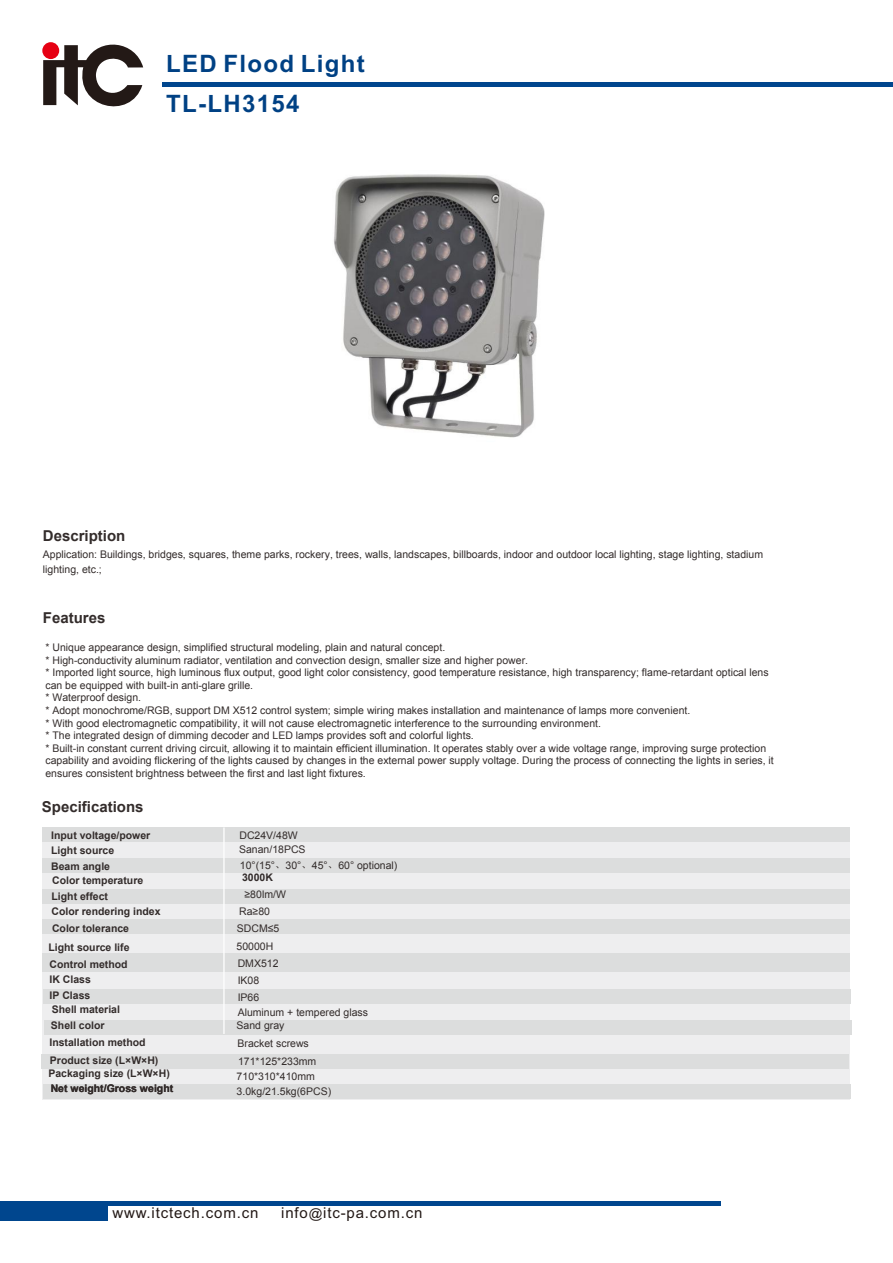
<style>
.page{position:relative;width:893px;height:1263px;background:#fff}
.page>*{position:absolute;margin:0;border:0;box-sizing:border-box;transform-origin:0 0}
.t1{font:700 24px "Arial";letter-spacing:.055em;color:#004184}
.t2{font:15px "Arial";letter-spacing:.055em;color:#231916}
.t3{font:700 15px "Arial";color:#332c2b}
.t4{font:10.5px/12.6px "Arial";color:#332c2b}
.t5{font:700 10.5px/15px "Arial";color:#332c2b}
.t6{font:10.5px/11.9px "Arial";color:#322c2b}
.t7{font:700 10.5px "Arial";color:#322b2a}
.t8{font:10.5px/17.4px "Arial";color:#322b2a}
.t9{font:700 10.5px "Arial";color:#322c2b}
.s1{font-family:"Adobe Song Std";font-weight:300}
.s2{font-weight:700;color:#322b2a}
.s3{font-size:13.5px}
</style>
<div class="page">
<hr style="left:0;top:1202px;width:720px;height:4px;background:#00468e">
<div style="left:0;top:1202px;width:108px;height:18px;background:#00468e"></div>
<hr style="left:163px;top:82px;width:730px;height:4px;background:#00468e">
<svg style="left:43px;top:42px;width:100px;height:65px"></svg>
<img style="left:334px;top:174px;width:211px;height:264px">
<div style="left:42px;top:828px;width:808px;height:271px;background:#eeeeef"></div>
<div style="left:42px;top:827px;width:807px;height:15px;background:#dcdddd"></div>
<div style="left:42px;top:858px;width:807px;height:15px;background:#dcdddd"></div>
<div style="left:42px;top:888px;width:807px;height:15px;background:#dcdddd"></div>
<div style="left:42px;top:919px;width:808px;height:15px;background:#dcdddd"></div>
<div style="left:42px;top:954px;width:807px;height:18px;background:#dcdddd"></div>
<div style="left:43px;top:989px;width:808px;height:15px;background:#dcdddd"></div>
<div style="left:44px;top:1020px;width:808px;height:15px;background:#dcdddd"></div>
<hr style="left:223px;top:827px;width:2px;height:207px;background:#fefefe">
<div style="left:42px;top:1054px;width:807px;height:15px;background:#dcdddd"></div>
<div style="left:43px;top:1084px;width:808px;height:15px;background:#dcdddd"></div>
<h1 class="t1" style="left:166px;top:54px;width:200px">LED Flood Light</h1>
<h1 class="t1" style="left:166px;top:95px;width:135px">TL-LH3154</h1>
<h2 class="t3" style="left:43px;top:526px;width:84px">Description</h2>
<p class="t4" style="left:43px;top:547px;width:722px;line-height:15.1px">Application: Buildings, bridges, squares, theme parks, rockery, trees, walls, landscapes, billboards, indoor and outdoor local lighting, stage lighting, stadium lighting, etc.;</p>
<h2 class="t3" style="left:43px;top:608px;width:64px">Features</h2>
<p class="t4" style="left:45px;top:641px;width:730px">* Unique appearance design, simplified structural modeling, plain and natural concept.<br>* High-conductivity aluminum radiator, ventilation and convection design, smaller size and higher power.<br>* Imported light source, high luminous flux output, good light color consistency, good temperature resistance, high transparency; flame-retardant optical lens can be equipped with built-in anti-glare grille.<br>* Waterproof design.<br>* Adopt monochrome/RGB, support DM X512 control system; simple wiring makes installation and maintenance of lamps more convenient.<br>* With good electromagnetic compatibility, it will not cause electromagnetic interference to the surrounding environment.<br>* The integrated design of dimming decoder and LED lamps provides soft and colorful lights.<br>* Built-in constant current driving circuit, allowing it to maintain efficient illumination. It operates stably over a wide voltage range, improving surge protection capability and avoiding flickering of the lights caused by changes in the external power supply voltage. During the process of connecting the lights in series, it ensures consistent brightness between the first and last light fixtures.</p>
<h2 class="t3" style="left:42px;top:797px;width:103px">Specifications</h2>
<p class="t5" style="left:51px;top:828px;width:101px">Input voltage/power<br>Light source<br>Beam angle<br>Color temperature</p>
<p class="t4" style="left:239px;top:828px;width:68px;line-height:14.1px">DC24V/48W<br>Sanan/18PCS</p>
<p class="t6" style="left:240px;top:859px;width:159px">10°(15°<span class="s1">、</span>30°<span class="s1">、</span>45°<span class="s1">、</span>60° optional)<br><span class="s2">3000K</span></p>
<p class="t6" style="left:245px;top:888px;width:43px">≥80lm/W</p>
<p class="t7" style="left:52px;top:889px;width:58px">Light effect</p>
<p class="t7" style="left:52px;top:905px;width:111px">Color rendering index</p>
<p class="t8" style="left:237px;top:903px;width:44px">Ra≥80<br>SDCM≤5</p>
<p class="t7" style="left:52px;top:921px;width:79px">Color tolerance</p>
<p class="t5" style="left:48px;top:938px;width:83px;line-height:17.5px">Light source life<br>Control method</p>
<p class="t5" style="left:50px;top:972px;width:43px">IK Class</p>
<p class="t4" style="left:237px;top:938px;width:43px;line-height:17.1px">50000H<br>DMX512<br>IK08</p>
<p class="t5" style="left:50px;top:988px;width:42px">IP Class</p>
<p class="t9" style="left:51px;top:1018px;width:55px">Shell color</p>
<p class="t4" style="left:238px;top:991px;width:23px">IP66</p>
<p class="t6" style="left:237px;top:1020px;width:49px">Sand gray</p>
<p class="t5" style="left:52px;top:1002px;width:70px">Shell material</p>
<p class="t4" style="left:238px;top:1006px;width:132px">Aluminum + tempered glass</p>
<p class="t5" style="left:49px;top:1035px;width:98px">Installation method</p>
<p class="t4" style="left:238px;top:1037px;width:73px">Bracket screws</p>
<p class="t5" style="left:48px;top:1066px;width:123px">Packaging size (L×W×H)</p>
<p class="t4" style="left:237px;top:1070px;width:80px">710*310*410mm</p>
<p class="t5" style="left:50px;top:1053px;width:110px">Product size (L×W×H)</p>
<p class="t4" style="left:238px;top:1055px;width:80px">171*125*233mm</p>
<p class="t5" style="left:51px;top:1081px;width:124px">Net weight/Gross weight</p>
<p class="t4" style="left:237px;top:1085px;width:96px">3.0kg/21.5kg(6PCS)</p>
<h2 class="t2" style="left:112px;top:1207px;width:147px">www.itctech.com.cn</h2>
<h2 class="t2" style="left:281px;top:1207px;width:143px">info<span class="s3">@</span>itc-pa.com.cn</h2>
</div>
